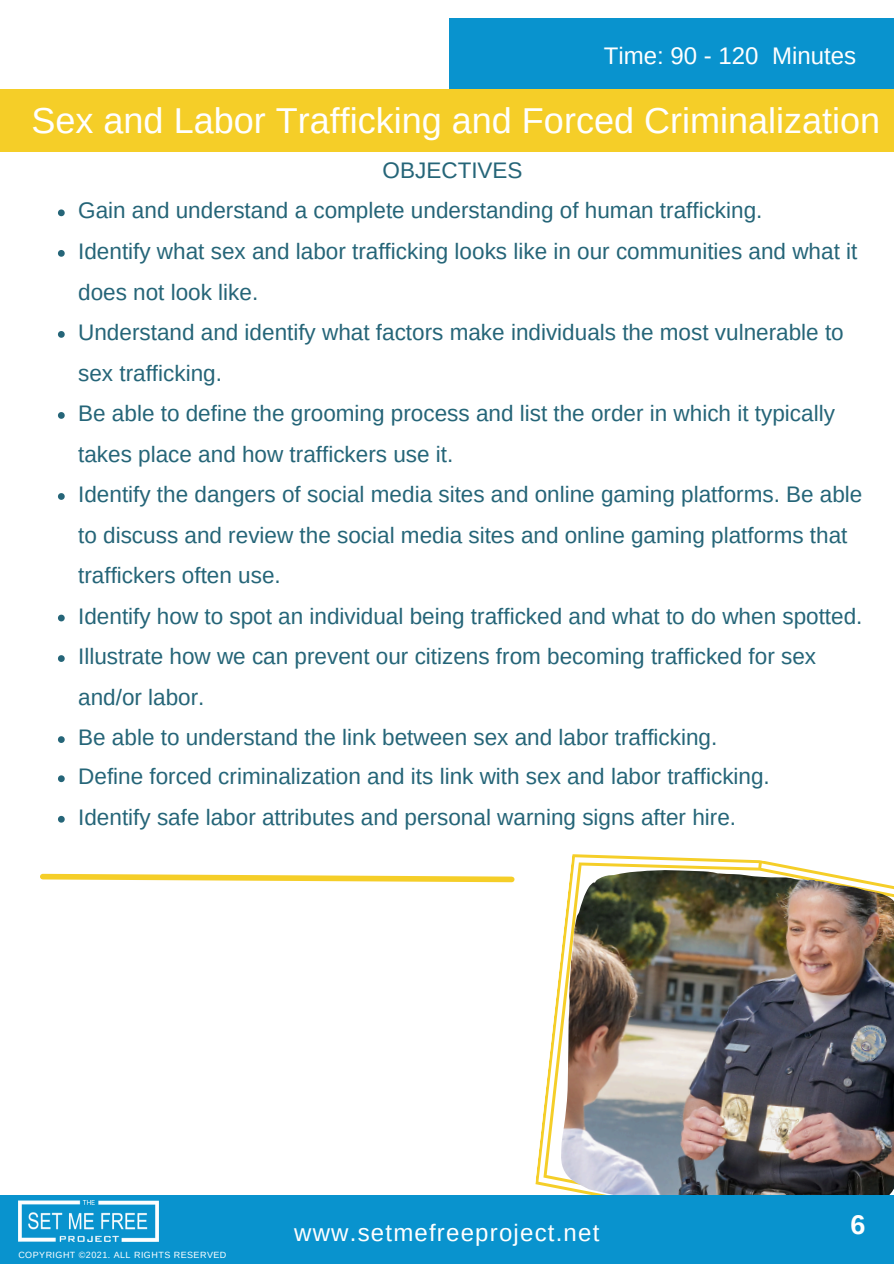
<style>
.page{position:relative;width:894px;height:1264px;background:#fff}
.page>*{position:absolute;margin:0;border:0;box-sizing:border-box;transform-origin:0 0}
.t1{font:36px "Arimo";color:#fff}
.t2{font:700 27px "Arimo";color:#fff}
.t3{font:24px "Arimo";letter-spacing:.05em;color:#fff}
.t4{font:24px "Arimo";color:#fff}
.t5{font:22.5px/40.5px "Arimo";color:#256578}
.t6{font:9px "Arimo";letter-spacing:.05em;color:#fff}
</style>
<div class="page">
<svg style="left:535px;top:854px;width:276px;height:335px"></svg>
<img style="left:560px;top:870px;width:333px;height:325px">
<div style="left:0;top:1195px;width:893px;height:68px;background:#0993ce"></div>
<div style="left:449px;top:18px;width:444px;height:105px;background:#0993ce"></div>
<div style="left:0;top:89px;width:893px;height:62px;background:#f5ce28"></div>
<svg style="left:40px;top:873px;width:475px;height:10px"></svg>
<img style="left:18px;top:1200px;width:141px;height:41px">
<svg style="left:58px;top:209px;width:7px;height:7px"></svg>
<svg style="left:58px;top:250px;width:7px;height:7px"></svg>
<svg style="left:58px;top:331px;width:7px;height:7px"></svg>
<svg style="left:58px;top:412px;width:7px;height:7px"></svg>
<svg style="left:58px;top:493px;width:7px;height:7px"></svg>
<svg style="left:58px;top:614px;width:7px;height:7px"></svg>
<svg style="left:58px;top:655px;width:7px;height:7px"></svg>
<svg style="left:58px;top:736px;width:7px;height:7px"></svg>
<svg style="left:58px;top:775px;width:7px;height:7px"></svg>
<svg style="left:58px;top:815px;width:7px;height:7px"></svg>
<p class="t4" style="left:603px;top:42px;width:254px">Time: 90 - 120 Minutes</p>
<p class="t1" style="left:32px;top:100px;width:849px">Sex and Labor Trafficking and Forced Criminalization</p>
<p class="t5" style="left:382px;top:150px;width:141px">OBJECTIVES</p>
<p class="t5" style="left:78px;top:190px;width:685px">Gain and understand a complete understanding of human trafficking.</p>
<p class="t5" style="left:78px;top:231px;width:780px">Identify what sex and labor trafficking looks like in our communities and what it does not look like.</p>
<p class="t5" style="left:78px;top:312px;width:766px">Understand and identify what factors make individuals the most vulnerable to sex trafficking.</p>
<p class="t5" style="left:78px;top:393px;width:758px">Be able to define the grooming process and list the order in which it typically takes place and how traffickers use it.</p>
<p class="t5" style="left:78px;top:474px;width:785px">Identify the dangers of social media sites and online gaming platforms. Be able to discuss and review the social media sites and online gaming platforms that traffickers often use.</p>
<p class="t5" style="left:78px;top:595px;width:785px">Identify how to spot an individual being trafficked and what to do when spotted.</p>
<p class="t5" style="left:78px;top:636px;width:739px">Illustrate how we can prevent our citizens from becoming trafficked for sex and/or labor.</p>
<p class="t5" style="left:78px;top:717px;width:640px">Be able to understand the link between sex and labor trafficking.</p>
<h3 class="t5" style="left:78px;top:756px;width:693px">Define forced criminalization and its link with sex and labor trafficking.</h3>
<p class="t5" style="left:78px;top:796px;width:659px">Identify safe labor attributes and personal warning signs after hire.</p>
<p class="t6" style="left:18px;top:1249px;width:209px">COPYRIGHT ©2021. ALL RIGHTS RESERVED</p>
<h1 class="t3" style="left:294px;top:1219px;width:306px">www.setmefreeproject.net</h1>
<p class="t2" style="left:850px;top:1209px;width:17px">6</p>
</div>
